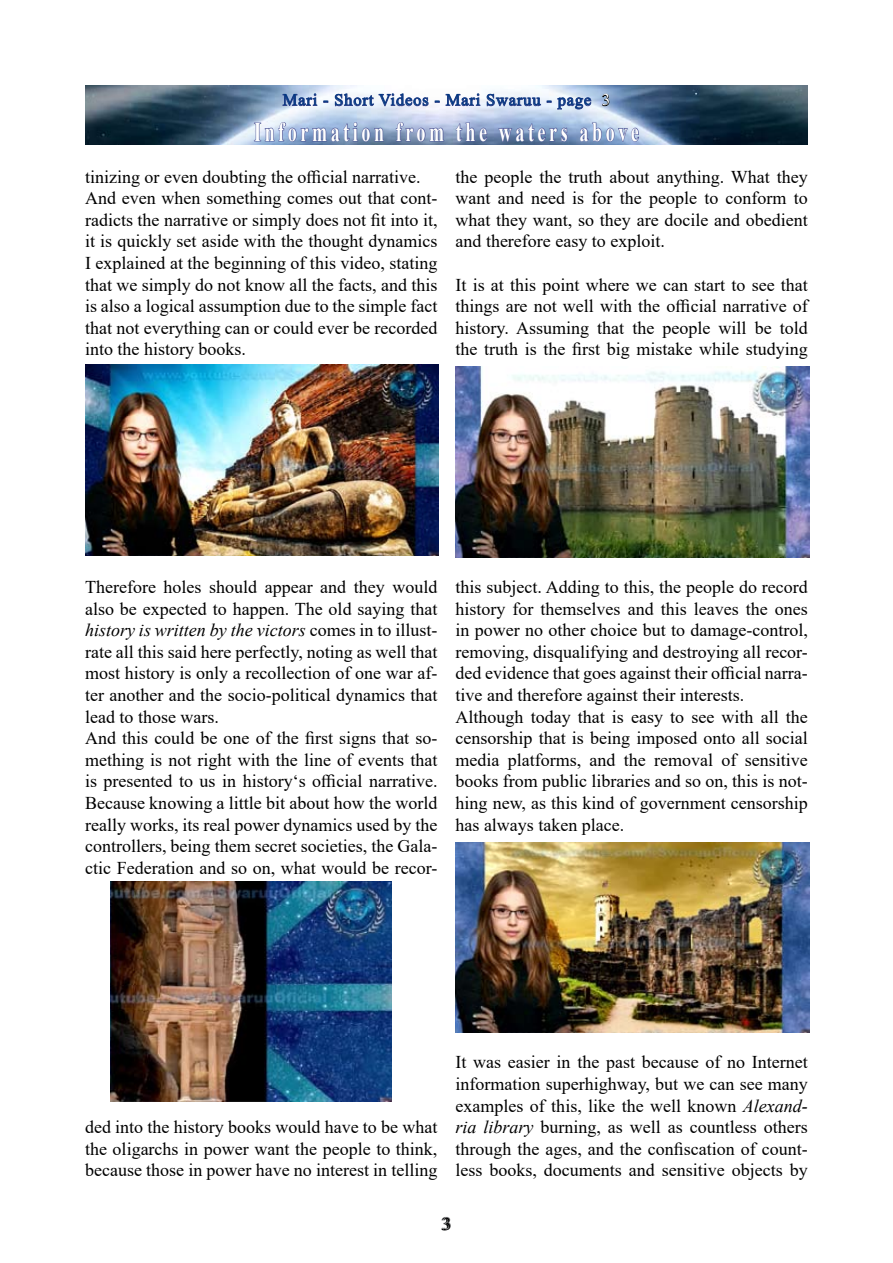
<style>
.page{position:relative;width:893px;height:1263px;background:#fff}
.page>*{position:absolute;margin:0;border:0;box-sizing:border-box;transform-origin:0 0}
.t1{font:700 27px "Times New Roman";letter-spacing:.2em;color:#fff;scale:.67 1}
.t2{font:18px/21.6px "Times New Roman";color:#000;text-align:justify}
.t3{font:16.5px "Times New Roman";letter-spacing:.05em;color:#003882}
.s1{color:#fff}
.s2{font-style:italic}
</style>
<div class="page">
<img style="left:85px;top:85px;width:723px;height:60px">
<svg style="left:441px;top:1217px;width:10px;height:13px"></svg>
<svg style="left:282px;top:93px;width:36px;height:13px"></svg>
<svg style="left:335px;top:93px;width:94px;height:13px"></svg>
<svg style="left:445px;top:93px;width:96px;height:13px"></svg>
<svg style="left:557px;top:97px;width:35px;height:13px"></svg>
<svg style="left:602px;top:94px;width:8px;height:13px"></svg>
<svg style="left:254px;top:122px;width:130px;height:23px;background:#869bc3"></svg>
<svg style="left:396px;top:122px;width:48px;height:23px"></svg>
<svg style="left:455px;top:122px;width:33px;height:20px"></svg>
<svg style="left:498px;top:123px;width:70px;height:19px"></svg>
<svg style="left:579px;top:122px;width:60px;height:23px"></svg>
<img style="left:85px;top:364px;width:354px;height:191px">
<img style="left:111px;top:882px;width:280px;height:219px">
<img style="left:455px;top:366px;width:354px;height:191px">
<img style="left:455px;top:842px;width:354px;height:191px">
<p class="t3" style="left:283px;top:88px;width:329px">Mari - Short Videos - Mari Swaruu - page <span class="s1">3</span></p>
<h1 class="t1" style="left:254px;top:112px;width:576px">Information from the waters above</h1>
<p class="t2" style="left:85px;top:165px;width:354px;text-align:left">tinizing or even doubting the official narrative.<br>And even when something comes out that cont&shy;radicts the narrative or simply does not fit into it, it is quickly set aside with the thought dynamics I explained at the beginning of this video, stating that we simply do not know all the facts, and this is also a logical assumption due to the simple fact that not everything can or could ever be recorded into the history books.</p>
<p class="t2" style="left:455px;top:165px;width:354px">the people the truth about anything. What they want and need is for the people to conform to what they want, so they are docile and obedient and therefore easy to exploit.</p>
<p class="t2" style="left:455px;top:273px;width:354px">It is at this point where we can start to see that things are not well with the official narrative of history. Assuming that the people will be told the truth is the first big mistake while studying</p>
<p class="t2" style="left:85px;top:576px;width:354px;text-align:left">Therefore holes should appear and they would also be expected to happen. The old saying that <span class="s2">history is written by the victors</span> comes in to illust&shy;rate all this said here perfectly, noting as well that most history is only a recollection of one war af&shy;ter another and the socio-political dynamics that lead to those wars.<br>And this could be one of the first signs that so&shy;mething is not right with the line of events that is presented to us in history‘s official narrative.<br>Because knowing a little bit about how the world really works, its real power dynamics used by the controllers, being them secret societies, the Gala&shy;ctic Federation and so on, what would be recor-</p>
<p class="t2" style="left:455px;top:576px;width:354px;text-align:left">this subject. Adding to this, the people do record history for themselves and this leaves the ones in power no other choice but to damage-control, removing, disqualifying and destroying all recor&shy;ded evidence that goes against their official narra&shy;tive and therefore against their interests.<br>Although today that is easy to see with all the censorship that is being imposed onto all social media platforms, and the removal of sensitive books from public libraries and so on, this is not&shy;hing new, as this kind of government censorship has always taken place.</p>
<p class="t2" style="left:85px;top:1116px;width:354px">ded into the history books would have to be what the oligarchs in power want the people to think, because those in power have no interest in telling</p>
<p class="t2" style="left:455px;top:1051px;width:354px">It was easier in the past because of no Internet information superhighway, but we can see many examples of this, like the well known <span class="s2">Alexand&shy;ria library</span> burning, as well as countless others through the ages, and the confiscation of count&shy;less books, documents and sensitive objects by</p>
<p class="t2" style="left:443px;top:1212px;width:10px">3</p>
</div>
